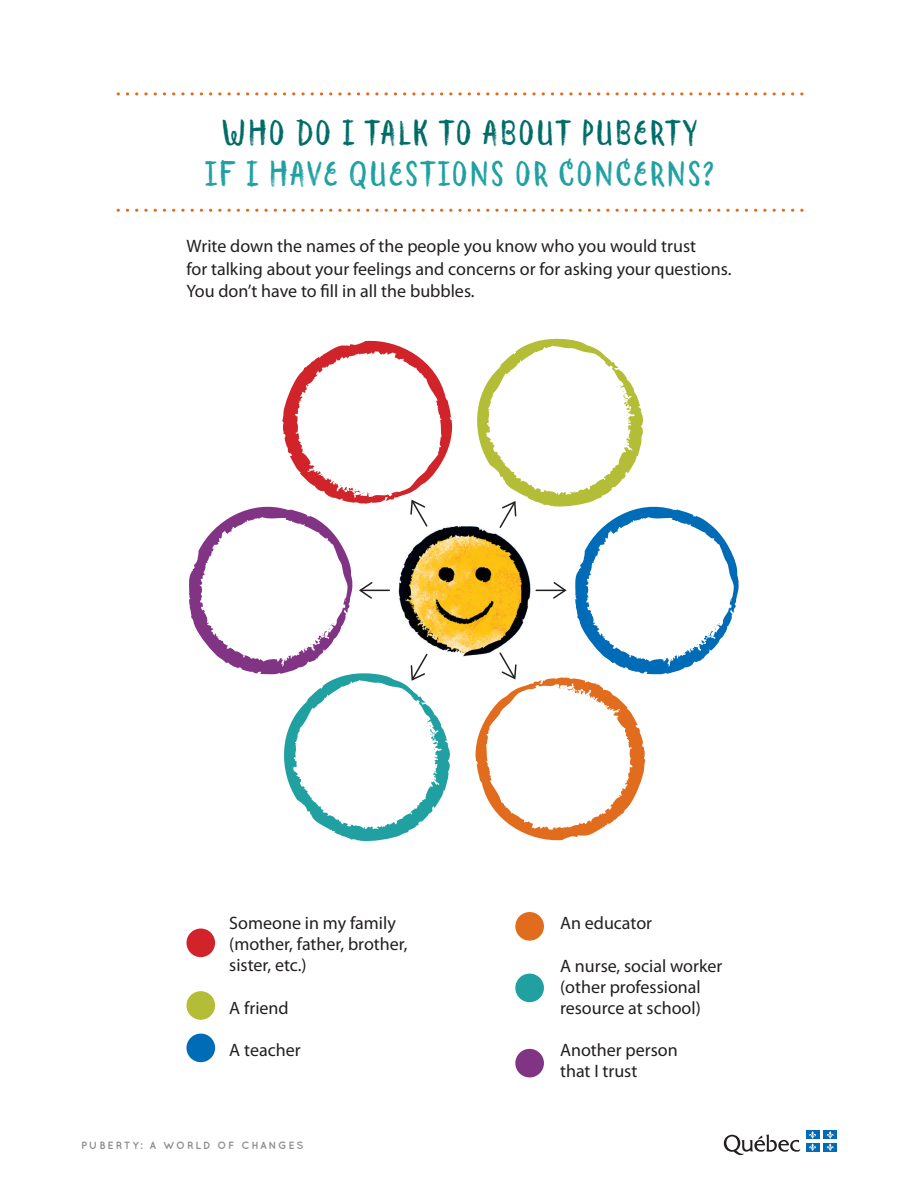
<style>
.page{position:relative;width:918px;height:1188px;background:#fff}
.page>*{position:absolute;margin:0;border:0;box-sizing:border-box;transform-origin:0 0}
.t1{font:34.5px "Canvas Curly Sans Combined";letter-spacing:-.02em;color:#20a0a1}
.t2{font:34.5px "Canvas Curly Sans Combined";letter-spacing:-.02em;color:#006c67}
.t3{font:18px/21px "Myriad Pro";color:#231f20}
.t4{font:700 10.5px "Quicksand";letter-spacing:.175em;color:#8f8c8d}
</style>
<div class="page">
<svg style="left:117px;top:92px;width:687px;height:3px"></svg>
<svg style="left:117px;top:209px;width:687px;height:3px"></svg>
<svg style="left:724px;top:1134px;width:76px;height:21px"></svg>
<div style="left:806px;top:1131px;width:13px;height:8px;background:#006bb6"></div>
<div style="left:823px;top:1131px;width:14px;height:8px;background:#006bb6"></div>
<div style="left:806px;top:1143px;width:13px;height:8px;background:#006bb6"></div>
<svg style="left:809px;top:1131px;width:7px;height:20px"></svg>
<div style="left:823px;top:1143px;width:14px;height:8px;background:#006bb6"></div>
<svg style="left:827px;top:1131px;width:7px;height:20px"></svg>
<img style="left:452px;top:526px;width:19px;height:131px">
<svg style="left:189px;top:340px;width:263px;height:501px"></svg>
<svg style="left:471px;top:339px;width:268px;height:502px"></svg>
<div style="left:186px;top:929px;width:29px;height:28px;background:#d1232a;border-radius:50%"></div>
<div style="left:515px;top:912px;width:29px;height:29px;background:#e26c1d;border-radius:50%"></div>
<div style="left:186px;top:991px;width:29px;height:29px;background:#b3bd35;border-radius:50%"></div>
<div style="left:515px;top:974px;width:29px;height:28px;background:#20a0a1;border-radius:50%"></div>
<div style="left:186px;top:1034px;width:29px;height:28px;background:#006bb6;border-radius:50%"></div>
<div style="left:515px;top:1049px;width:29px;height:28px;background:#813484;border-radius:50%"></div>
<h1 class="t2" style="left:221px;top:111px;width:480px">WHO DO I TALK TO ABOUT PUBERTY</h1>
<h1 class="t1" style="left:204px;top:152px;width:513px">IF I HAVE QUESTIONS OR CONCERNS?</h1>
<p class="t3" style="left:186px;top:235px;width:546px;line-height:22.5px">Write down the names of the people you know who you would trust<br>for talking about your feelings and concerns or for asking your questions.<br>You don’t have to ll in all the bubbles.</p>
<p class="t3" style="left:229px;top:912px;width:180px">Someone in my family (mother, father, brother, sister, etc.)</p>
<p class="t3" style="left:229px;top:997px;width:61px">A friend</p>
<p class="t3" style="left:229px;top:1040px;width:73px">A teacher</p>
<p class="t4" style="left:81px;top:1139px;width:224px">PUBERTY: A WORLD OF CHANGES</p>
<p class="t3" style="left:560px;top:912px;width:94px">An educator</p>
<p class="t3" style="left:560px;top:955px;width:164px">A nurse, social worker (other professional resource at school)</p>
<p class="t3" style="left:560px;top:1040px;width:119px">Another person that I trust</p>
</div>
